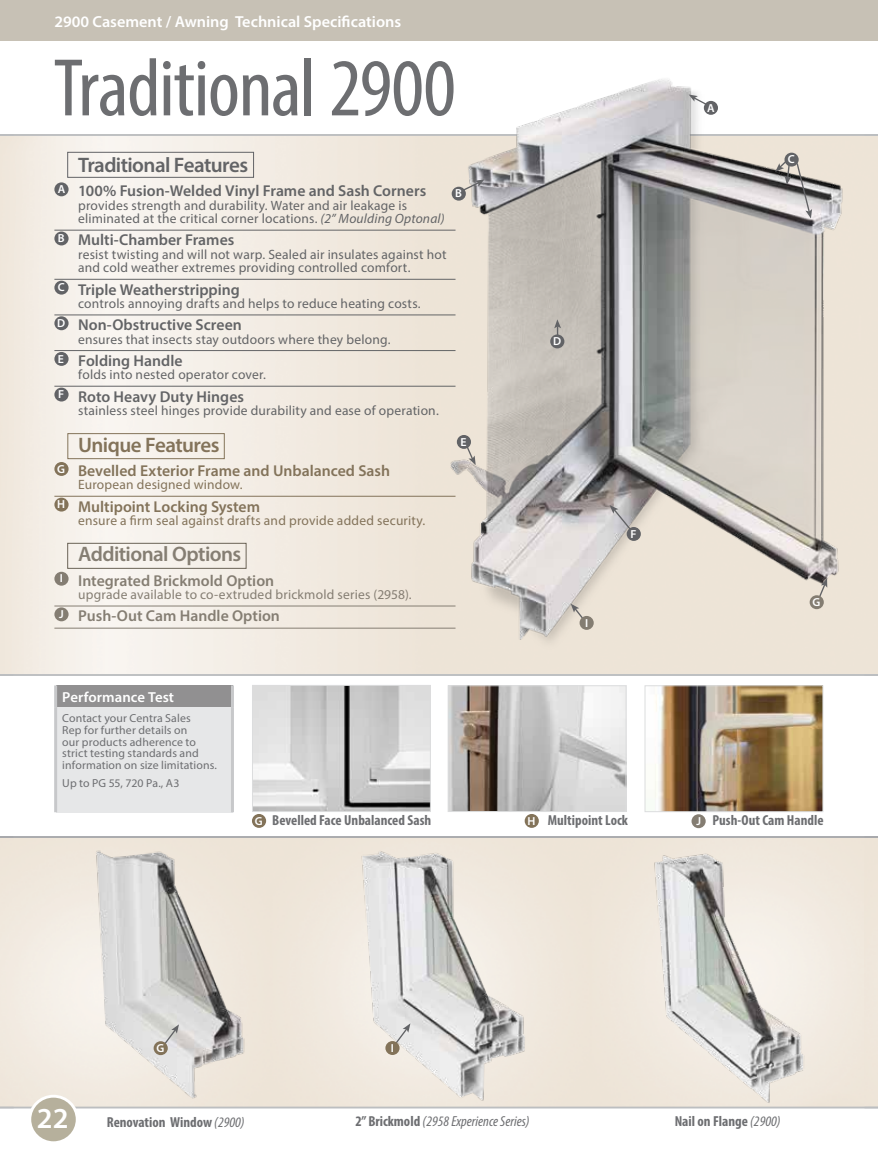
<style>
.page{position:relative;width:878px;height:1161px;background:#fff}
.page>*{position:absolute;margin:0;border:0;box-sizing:border-box;transform-origin:0 0}
.t1{font:condensed 82.5px "Myriad Pro";letter-spacing:-.015em;color:#6d6e71}
.t2{font:600 29.1px "Myriad Pro";color:#fff}
.t3{font:600 21px "Myriad Pro";letter-spacing:-.03em;color:#636466}
.t4{font:600 21px "Myriad Pro";letter-spacing:-.03em;color:#857e73}
.t5{font:600 21px "Myriad Pro";letter-spacing:-.03em;color:#83735a}
.t6{font:600 16.05px "Myriad Pro";color:#fff}
.t7{font:600 15.75px "Myriad Pro";color:#636466}
.t8{font:600 15.75px "Myriad Pro";color:#83735a}
.t9{font:600 15.75px "Myriad Pro";color:#857e73}
.t10{font:700 condensed 14.55px "Myriad Pro";color:#6d6e71}
.t11{font:italic condensed 14.55px "Myriad Pro";color:#6d6e71}
.t12{font:600 14.55px "Myriad Pro";letter-spacing:.005em;color:#fff}
.t13{font:13.5px/13.5px "Myriad Pro";letter-spacing:.015em;color:#636466}
.t14{font:13.5px "Myriad Pro";letter-spacing:.015em;color:#83735a}
.t15{font:13.5px "Myriad Pro";letter-spacing:.015em;color:#857e73}
.t16{font:600 11.7px "Myriad Pro";color:#fff}
.t17{font:11.55px/11.6px "Myriad Pro";letter-spacing:.01em;color:#6d6e71}
.s1{font-style:italic}
.s2{font-weight:600;font-stretch:normal;font-size:11.7px;color:#fff}
.s3{font-weight:400;font-style:italic}
.s4{font-weight:700;font-style:normal}
</style>
<div class="page">
<div style="left:864px;top:136px;width:14px;height:538px;background:#ede4d7"></div>
<div style="left:864px;top:838px;width:14px;height:269px;background:#efe6da"></div>
<hr style="left:0;top:134px;width:878px;height:2px;background:#bcbec0">
<hr style="left:0;top:1107px;width:878px;height:1px;background:#bcbec0">
<hr style="left:0;top:674px;width:878px;height:2px;background:#bcbec0">
<hr style="left:0;top:836px;width:878px;height:2px;background:#a7a9ac">
<div style="left:0;top:0;width:878px;height:41px;background:#c7c1b5"></div>
<hr style="left:54px;top:230px;width:401px;height:1px;background:#636466">
<hr style="left:54px;top:279px;width:401px;height:1px;background:#636466">
<hr style="left:54px;top:315px;width:401px;height:1px;background:#636466">
<hr style="left:54px;top:350px;width:401px;height:1px;background:#636466">
<hr style="left:54px;top:386px;width:401px;height:1px;background:#636466">
<hr style="left:54px;top:496px;width:401px;height:1px;background:#83735a">
<hr style="left:54px;top:606px;width:401px;height:1px;background:#857e73">
<hr style="left:54px;top:628px;width:401px;height:1px;background:#857e73">
<div style="left:54px;top:182px;width:15px;height:14px;background:#626366;border-radius:50%"></div>
<div style="left:54px;top:232px;width:15px;height:13px;background:#626366;border-radius:50%"></div>
<div style="left:54px;top:281px;width:15px;height:14px;background:#626366;border-radius:50%"></div>
<div style="left:54px;top:316px;width:15px;height:14px;background:#626366;border-radius:50%"></div>
<div style="left:54px;top:352px;width:15px;height:14px;background:#626366;border-radius:50%"></div>
<div style="left:54px;top:388px;width:15px;height:14px;background:#626366;border-radius:50%"></div>
<div style="left:54px;top:462px;width:15px;height:14px;background:#837359;border-radius:50%"></div>
<div style="left:54px;top:498px;width:15px;height:14px;background:#837359;border-radius:50%"></div>
<div style="left:54px;top:572px;width:15px;height:14px;background:#847d72;border-radius:50%"></div>
<div style="left:54px;top:607px;width:15px;height:14px;background:#847d72;border-radius:50%"></div>
<div style="left:30px;top:1096px;width:47px;height:47px;background:#b6b09c;border-radius:50%"></div>
<div style="left:28px;top:1095px;width:51px;height:49px;border:3px solid #fff;border-radius:50%"></div>
<div style="left:67px;top:152px;width:187px;height:26px;border:1px solid #626366"></div>
<div style="left:68px;top:433px;width:156px;height:26px;border:1px solid #84745a"></div>
<div style="left:67px;top:543px;width:179px;height:26px;border:1px solid #6a6356"></div>
<img style="left:353px;top:844px;width:187px;height:262px">
<img style="left:91px;top:841px;width:174px;height:261px">
<img style="left:645px;top:847px;width:170px;height:258px">
<div style="left:691px;top:814px;width:14px;height:14px;background:#847d72;border-radius:50%"></div>
<svg style="left:161px;top:1023px;width:21px;height:25px"></svg>
<svg style="left:392px;top:1022px;width:21px;height:25px"></svg>
<img style="left:450px;top:688px;width:174px;height:122px">
<div style="left:448px;top:686px;width:178px;height:126px;border:1px solid #dcddde"></div>
<img style="left:254px;top:687px;width:174px;height:123px">
<div style="left:252px;top:685px;width:178px;height:127px;border:1px solid #dcddde"></div>
<img style="left:442px;top:79px;width:401px;height:574px">
<div style="left:784px;top:153px;width:14px;height:14px;background:#626366;border-radius:50%"></div>
<div style="left:550px;top:334px;width:14px;height:14px;background:#626366;border-radius:50%"></div>
<svg style="left:687px;top:92px;width:27px;height:21px"></svg>
<svg style="left:457px;top:176px;width:29px;height:18px"></svg>
<svg style="left:607px;top:503px;width:30px;height:37px"></svg>
<svg style="left:462px;top:438px;width:16px;height:29px"></svg>
<svg style="left:772px;top:158px;width:49px;height:61px;background:#afaba9"></svg>
<svg style="left:554px;top:319px;width:7px;height:17px"></svg>
<svg style="left:810px;top:577px;width:20px;height:29px"></svg>
<svg style="left:568px;top:601px;width:25px;height:26px"></svg>
<div style="left:579px;top:616px;width:14px;height:14px;background:#847d72;border-radius:50%"></div>
<div style="left:626px;top:527px;width:14px;height:14px;background:#626366;border-radius:50%"></div>
<div style="left:703px;top:101px;width:15px;height:14px;background:#626366;border-radius:50%"></div>
<div style="left:451px;top:187px;width:15px;height:14px;background:#626366;border-radius:50%"></div>
<div style="left:457px;top:435px;width:14px;height:14px;background:#626366;border-radius:50%"></div>
<div style="left:809px;top:595px;width:14px;height:14px;background:#847d72;border-radius:50%"></div>
<div style="left:252px;top:814px;width:14px;height:14px;background:#837359;border-radius:50%"></div>
<div style="left:524px;top:814px;width:15px;height:14px;background:#837359;border-radius:50%"></div>
<div style="left:154px;top:1041px;width:14px;height:14px;background:#837359;border-radius:50%"></div>
<div style="left:385px;top:1041px;width:14px;height:14px;background:#837359;border-radius:50%"></div>
<img style="left:654px;top:688px;width:167px;height:122px">
<div style="left:644px;top:686px;width:179px;height:126px;border:1px solid #dcddde"></div>
<div style="left:56px;top:685px;width:176px;height:22px;background:#919091"></div>
<div style="left:56px;top:707px;width:176px;height:105px;background:#e6e7e8"></div>
<hr style="left:54px;top:685px;width:3px;height:22px;background:#c7c8ca">
<hr style="left:54px;top:707px;width:3px;height:105px;background:#c7c8ca">
<hr style="left:231px;top:685px;width:3px;height:22px;background:#c7c8ca">
<hr style="left:231px;top:707px;width:3px;height:105px;background:#c7c8ca">
<p class="t6" style="left:54px;top:11px;width:348px">2900 Casement / Awning Technical Specifications</p>
<h1 class="t1" style="left:53px;top:38px;width:404px">Traditional 2900</h1>
<h3 class="t3" style="left:78px;top:152px;width:172px">Traditional Features</h3>
<p class="t7" style="left:58px;top:181px;width:370px"><sup>A</sup> 100% Fusion-Welded Vinyl Frame and Sash Corners</p>
<p class="t13" style="left:78px;top:198px;width:368px">provides strength and durability. Water and air leakage is eliminated at the critical corner locations. <span class="s1">(2” Moulding Optonal)</span></p>
<p class="t7" style="left:58px;top:230px;width:178px"><sup>B</sup> Multi-Chamber Frames</p>
<p class="t13" style="left:78px;top:247px;width:370px">resist twisting and will not warp. Sealed air insulates against hot and cold weather extremes providing controlled comfort.</p>
<p class="t7" style="left:58px;top:279px;width:184px"><sup>C</sup> Triple Weatherstripping</p>
<p class="t13" style="left:78px;top:297px;width:344px">controls annoying drafts and helps to reduce heating costs.</p>
<p class="t7" style="left:57px;top:315px;width:186px"><sup>D</sup> Non-Obstructive Screen</p>
<p class="t13" style="left:78px;top:332px;width:314px">ensures that insects stay outdoors where they belong.</p>
<p class="t7" style="left:58px;top:351px;width:126px"><sup>E</sup> Folding Handle</p>
<p class="t13" style="left:78px;top:368px;width:189px">folds into nested operator cover.</p>
<p class="t7" style="left:58px;top:386px;width:187px"><sup>F</sup> Roto Heavy Duty Hinges</p>
<p class="t13" style="left:78px;top:404px;width:362px">stainless steel hinges provide durability and ease of operation.</p>
<h3 class="t5" style="left:78px;top:431px;width:143px">Unique Features</h3>
<p class="t8" style="left:57px;top:461px;width:334px"><sup>G</sup> Bevelled Exterior Frame and Unbalanced Sash</p>
<p class="t14" style="left:78px;top:477px;width:166px">European designed window.</p>
<p class="t8" style="left:57px;top:496px;width:204px"><sup>H</sup> Multipoint Locking System</p>
<p class="t14" style="left:78px;top:512px;width:349px">ensure a firm seal against drafts and provide added security.</p>
<h3 class="t4" style="left:78px;top:541px;width:164px">Additional Options</h3>
<p class="t9" style="left:60px;top:570px;width:216px"><sup>I</sup> Integrated Brickmold Option</p>
<p class="t15" style="left:78px;top:586px;width:335px">upgrade available to co-extruded brickmold series (2958).</p>
<p class="t9" style="left:59px;top:606px;width:222px"><sup>J</sup> Push-Out Cam Handle Option</p>
<p class="t16" style="left:455px;top:186px;width:8px">B</p>
<p class="t16" style="left:460px;top:434px;width:8px">E</p>
<p class="t12" style="left:62px;top:688px;width:113px">Performance Test</p>
<p class="t17" style="left:62px;top:713px;width:156px">Contact your Centra Sales<br>Rep for further details on<br>our products adherence to strict testing standards and information on size limitations.</p>
<p class="t17" style="left:62px;top:777px;width:119px">Up to PG 55, 720 Pa., A3</p>
<p class="t16" style="left:553px;top:334px;width:10px">D</p>
<p class="t16" style="left:707px;top:100px;width:9px">A</p>
<p class="t16" style="left:787px;top:152px;width:8px">C</p>
<p class="t16" style="left:585px;top:615px;width:5px">I</p>
<p class="t16" style="left:630px;top:526px;width:8px">F</p>
<p class="t16" style="left:812px;top:595px;width:9px">G</p>
<p class="t10" style="left:272px;top:811px;width:160px">Bevelled Face Unbalanced Sash</p>
<p class="t10" style="left:548px;top:811px;width:82px">Multipoint Lock</p>
<p class="t10" style="left:696px;top:811px;width:129px"><span class="s2">J</span> Push-Out Cam Handle</p>
<p class="t16" style="left:255px;top:813px;width:9px">G</p>
<p class="t16" style="left:527px;top:813px;width:9px">H</p>
<p class="t16" style="left:156px;top:1041px;width:9px">G</p>
<p class="t16" style="left:391px;top:1041px;width:5px">I</p>
<h2 class="t2" style="left:37px;top:1100px;width:33px">22</h2>
<p class="t10" style="left:107px;top:1113px;width:139px">Renovation Window <span class="s3">(2900)</span></p>
<p class="t11" style="left:355px;top:1113px;width:176px"><span class="s4">2” Brickmold</span> (2958 Experience Series)</p>
<p class="t10" style="left:674px;top:1112px;width:107px">Nail on Flange <span class="s3">(2900)</span></p>
</div>
